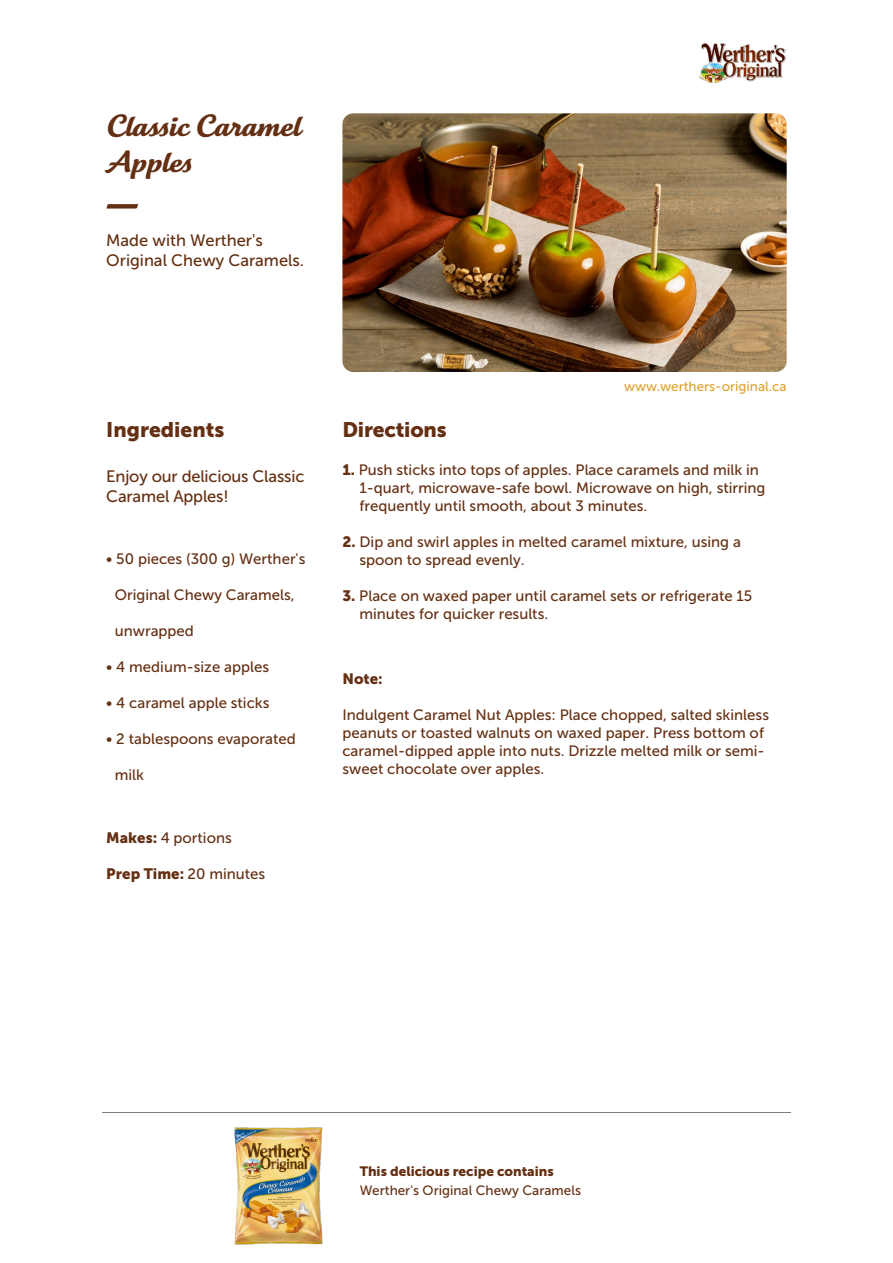
<style>
.page{position:relative;width:893px;height:1263px;background:#fff}
.page>*{position:absolute;margin:0;border:0;box-sizing:border-box;transform-origin:0 0}
.t1{font:30px/36px "Tartine Script Pro Bld";color:#642f12}
.t2{font:21px "Museo Sans 900";color:#642f12}
.t3{font:16.5px/19.8px "Museo Sans 500";letter-spacing:-.01em;color:#642f12}
.t4{font:15px/18px "Museo Sans 500";color:#642f12}
.t5{font:15px "Museo Sans 900";color:#642f12}
.t6{font:13.5px "Museo Sans 500";color:#642f12}
.t7{font:13.5px "Museo Sans 900";color:#642f12}
.t8{font:13.5px "Museo Sans 500";color:#dfa32f}
.s1{font-family:"Museo Sans 900"}
.s2{font-family:"Museo Sans 500"}
</style>
<div class="page">
<img style="left:699px;top:43px;width:88px;height:40px">
<svg style="left:106px;top:204px;width:32px;height:5px"></svg>
<img style="left:342px;top:113px;width:445px;height:259px">
<hr style="left:102px;top:1112px;width:689px;height:1px;background:#020203">
<img style="left:234px;top:1127px;width:89px;height:118px">
<h1 class="t1" style="left:106px;top:108px;width:196px">Classic Caramel<br>Apples</h1>
<p class="t3" style="left:106px;top:231px;width:199px">Made with Werther's<br>Original Chewy Caramels.</p>
<h2 class="t2" style="left:106px;top:417px;width:120px">Ingredients</h2>
<p class="t3" style="left:106px;top:466px;width:200px">Enjoy our delicious Classic<br>Caramel Apples!</p>
<p class="t4" style="left:106px;top:550px;width:201px">• 50 pieces (300 g) Werther's</p>
<p class="t4" style="left:115px;top:586px;width:181px">Original Chewy Caramels,</p>
<p class="t4" style="left:115px;top:622px;width:81px">unwrapped</p>
<p class="t4" style="left:106px;top:658px;width:164px">• 4 medium-size apples</p>
<p class="t4" style="left:106px;top:694px;width:165px">• 4 caramel apple sticks</p>
<p class="t4" style="left:106px;top:730px;width:191px">• 2 tablespoons evaporated</p>
<p class="t4" style="left:115px;top:766px;width:31px">milk</p>
<p class="t4" style="left:106px;top:828px;width:127px"><span class="s1">Makes:</span> 4 portions</p>
<p class="t5" style="left:106px;top:865px;width:161px">Prep Time: <span class="s2">20 minutes</span></p>
<p class="t8" style="left:624px;top:379px;width:164px">www.werthers-original.ca</p>
<h2 class="t2" style="left:342px;top:417px;width:106px">Directions</h2>
<p class="t4" style="left:359px;top:460px;width:407px;text-indent:-17px"><span class="s1">1.</span> Push sticks into tops of apples. Place caramels and milk in<br>1-quart, microwave-safe bowl. Microwave on high, stirring frequently until smooth, about 3 minutes.</p>
<p class="t4" style="left:359px;top:532px;width:383px;text-indent:-17px"><span class="s1">2.</span> Dip and swirl apples in melted caramel mixture, using a spoon to spread evenly.</p>
<p class="t4" style="left:359px;top:586px;width:394px;text-indent:-17px"><span class="s1">3.</span> Place on waxed paper until caramel sets or refrigerate 15 minutes for quicker results.</p>
<p class="t5" style="left:342px;top:670px;width:42px">Note:</p>
<p class="t4" style="left:342px;top:706px;width:428px">Indulgent Caramel Nut Apples: Place chopped, salted skinless peanuts or toasted walnuts on waxed paper. Press bottom of caramel-dipped apple into nuts. Drizzle melted milk or semi&shy;sweet chocolate over apples.</p>
<p class="t7" style="left:360px;top:1163px;width:196px">This delicious recipe contains</p>
<p class="t6" style="left:360px;top:1183px;width:223px">Werther's Original Chewy Caramels</p>
</div>
